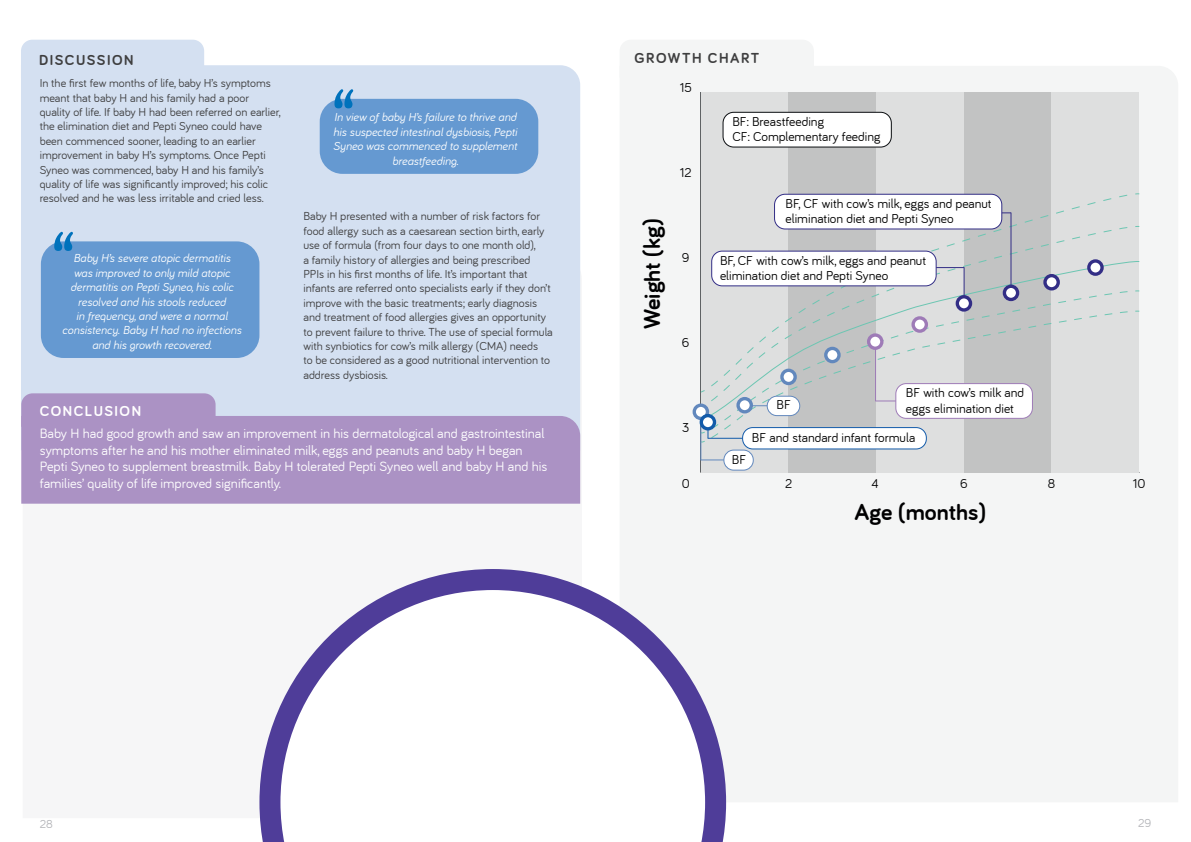
<style>
.page{position:relative;width:1191px;height:842px;background:#fff}
.page>*{position:absolute;margin:0;border:0;box-sizing:border-box;transform-origin:0 0}
.t1{font:700 24.1px "Bariol";color:#000001}
.t2{font:700 15px "Bariol";letter-spacing:.1em;color:#3e3e3f}
.t3{font:700 15px "Bariol";letter-spacing:.1em;color:#fff}
.t4{font:14px/16.8px "Bariol";color:#fff}
.t5{font:13.4px/15.4px "Bariol";color:#000001}
.t6{font:12px/14.4px "Bariol";color:#3e3e3f}
.t7{font:italic 12px/14.4px "Bariol";color:#fff;text-align:center}
.t8{font:12px "Bariol";color:#b2b3b7}
</style>
<div class="page">
<div style="left:620px;top:66px;width:558px;height:736px;background:#f4f5f5"></div>
<hr style="left:701px;top:472px;width:438px;height:1px;background:#0b0e11">
<hr style="left:700px;top:92px;width:1px;height:380px;background:#0b0e11">
<div style="left:701px;top:92px;width:87px;height:380px;background:#dedfdf"></div>
<div style="left:788px;top:92px;width:88px;height:380px;background:#c2c3c3"></div>
<div style="left:876px;top:92px;width:88px;height:380px;background:#dedfdf"></div>
<div style="left:964px;top:92px;width:87px;height:380px;background:#c2c3c3"></div>
<div style="left:1051px;top:92px;width:88px;height:380px;background:#dedfdf"></div>
<svg style="left:700px;top:260px;width:440px;height:164px"></svg>
<svg style="left:734px;top:250px;width:398px;height:131px"></svg>
<svg style="left:735px;top:194px;width:397px;height:171px"></svg>
<svg style="left:957px;top:297px;width:13px;height:13px"></svg>
<div style="left:955px;top:295px;width:17px;height:17px;border:3px solid #332e86;border-radius:50%"></div>
<svg style="left:1004px;top:286px;width:13px;height:13px"></svg>
<div style="left:1002px;top:285px;width:17px;height:16px;border:3px solid #332e86;border-radius:50%"></div>
<div style="left:1045px;top:276px;width:13px;height:13px;background:#fff;border-radius:50%"></div>
<div style="left:1043px;top:274px;width:16px;height:16px;border:3px solid #332e86;border-radius:50%"></div>
<svg style="left:1088px;top:261px;width:14px;height:13px"></svg>
<div style="left:1087px;top:259px;width:16px;height:17px;border:3px solid #332e86;border-radius:50%"></div>
<svg style="left:913px;top:318px;width:13px;height:13px"></svg>
<div style="left:911px;top:316px;width:17px;height:17px;border:3px solid #9e7bb7;border-radius:50%"></div>
<svg style="left:782px;top:370px;width:13px;height:13px"></svg>
<div style="left:780px;top:369px;width:17px;height:16px;border:3px solid #6288bd;border-radius:50%"></div>
<div style="left:825px;top:348px;width:14px;height:14px;background:#fff;border-radius:50%"></div>
<div style="left:824px;top:347px;width:16px;height:16px;border:3px solid #6288bd;border-radius:50%"></div>
<svg style="left:701px;top:460px;width:22px;height:1px"></svg>
<hr style="left:707px;top:438px;width:35px;height:1px;background:#135baa">
<hr style="left:700px;top:412px;width:1px;height:48px;background:#6288bd">
<svg style="left:700px;top:366px;width:35px;height:77px"></svg>
<hr style="left:875px;top:348px;width:1px;height:53px;background:#9e7bb7">
<hr style="left:963px;top:267px;width:1px;height:30px;background:#332e86">
<hr style="left:1010px;top:213px;width:1px;height:75px;background:#332e86">
<div style="left:724px;top:450px;width:29px;height:20px;background:#fff;border-radius:10px"></div>
<div style="left:723px;top:450px;width:30px;height:20px;border:1px solid #6288bd;border-radius:10px"></div>
<svg style="left:753px;top:405px;width:14px;height:1px"></svg>
<div style="left:767px;top:396px;width:32px;height:20px;background:#fff;border-radius:10px"></div>
<div style="left:767px;top:396px;width:33px;height:20px;border:1px solid #6288bd;border-radius:10px"></div>
<div style="left:742px;top:428px;width:184px;height:21px;background:#fff;border-radius:10px"></div>
<div style="left:742px;top:427px;width:184px;height:22px;border:1px solid #135baa;border-radius:10px"></div>
<hr style="left:875px;top:401px;width:49px;height:1px;background:#9e7bb7">
<hr style="left:926px;top:267px;width:38px;height:1px;background:#332e86">
<div style="left:895px;top:384px;width:137px;height:34px;background:#fff;border-radius:10px"></div>
<div style="left:895px;top:383px;width:137px;height:36px;border:1px solid #9e7bb7;border-radius:10px"></div>
<div style="left:711px;top:251px;width:225px;height:35px;background:#fff;border-radius:10px"></div>
<div style="left:711px;top:251px;width:225px;height:35px;border:1px solid #332e86;border-radius:10px"></div>
<div style="left:723px;top:112px;width:168px;height:35px;background:#fff;border-radius:11px"></div>
<div style="left:722px;top:112px;width:169px;height:35px;border:1px solid #0b0e11;border-radius:11px"></div>
<div style="left:774px;top:194px;width:227px;height:35px;background:#fff;border-radius:11px"></div>
<div style="left:774px;top:194px;width:228px;height:35px;border:1px solid #332e86;border-radius:11px"></div>
<svg style="left:694px;top:405px;width:13px;height:13px"></svg>
<div style="left:692px;top:403px;width:17px;height:17px;border:3px solid #6288bd;border-radius:50%"></div>
<svg style="left:701px;top:416px;width:13px;height:13px"></svg>
<div style="left:699px;top:414px;width:17px;height:16px;border:3px solid #135baa;border-radius:50%"></div>
<svg style="left:738px;top:399px;width:13px;height:13px"></svg>
<div style="left:736px;top:397px;width:17px;height:16px;border:3px solid #6288bd;border-radius:50%"></div>
<svg style="left:868px;top:335px;width:14px;height:13px"></svg>
<div style="left:867px;top:333px;width:16px;height:17px;border:3px solid #9e7bb7;border-radius:50%"></div>
<div style="left:620px;top:40px;width:194px;height:38px;background:#f4f5f5"></div>
<div style="left:21px;top:65px;width:559px;height:351px;background:#d4e0f1"></div>
<div style="left:21px;top:40px;width:183px;height:38px;background:#d4e0f1"></div>
<div style="left:41px;top:241px;width:218px;height:117px;background:#6599d1;border-radius:23px"></div>
<div style="left:320px;top:99px;width:218px;height:75px;background:#6599d1;border-radius:23px"></div>
<div style="left:21px;top:416px;width:559px;height:88px;background:#ab92c4"></div>
<div style="left:21px;top:393px;width:195px;height:34px;background:#ab92c4"></div>
<svg style="left:259px;top:569px;width:467px;height:273px"></svg>
<svg style="left:334px;top:89px;width:19px;height:19px"></svg>
<svg style="left:54px;top:232px;width:19px;height:19px"></svg>
<p class="t2" style="left:39px;top:51px;width:96px">DISCUSSION</p>
<p class="t2" style="left:634px;top:50px;width:126px">GROWTH CHART</p>
<p class="t6" style="left:40px;top:76px;width:242px">In the first few months of life, baby H’s symptoms meant that baby H and his family had a poor quality of life. If baby H had been referred on earlier, the elimination diet and Pepti Syneo could have been commenced sooner, leading to an earlier improvement in baby H’s symptoms. Once Pepti Syneo was commenced, baby H and his family’s quality of life was significantly improved; his colic resolved and he was less irritable and cried less.</p>
<p class="t5" style="left:679px;top:80px;width:14px">15</p>
<p class="t7" style="left:333px;top:110px;width:185px">In view of baby H’s failure to thrive and his suspected intestinal dysbiosis, Pepti Syneo was commenced to supplement breastfeeding.</p>
<p class="t5" style="left:732px;top:114px;width:150px">BF: Breastfeeding<br>CF: Complementary feeding</p>
<p class="t5" style="left:680px;top:165px;width:13px">12</p>
<p class="t5" style="left:785px;top:196px;width:207px">BF, CF with cow’s milk, eggs and peanut elimination diet and Pepti Syneo</p>
<p class="t6" style="left:303px;top:209px;width:251px">Baby H presented with a number of risk factors for food allergy such as a caesarean section birth, early use of formula (from four days to one month old),<br>a family history of allergies and being prescribed PPIs in his first months of life. It’s important that infants are referred onto specialists early if they don’t improve with the basic treatments; early diagnosis and treatment of food allergies gives an opportunity to prevent failure to thrive. The use of special formula with synbiotics for cow’s milk allergy (CMA) needs<br>to be considered as a good nutritional intervention to address dysbiosis.</p>
<h1 class="t1" style="left:638px;top:329px;width:112px;rotate:-90deg">Weight (kg)</h1>
<p class="t5" style="left:682px;top:250px;width:9px">9</p>
<p class="t7" style="left:62px;top:251px;width:181px">Baby H’s severe atopic dermatitis<br>was improved to only mild atopic dermatitis on Pepti Syneo, his colic resolved and his stools reduced<br>in frequency, and were a normal consistency. Baby H had no infections and his growth recovered.</p>
<p class="t5" style="left:720px;top:252px;width:207px">BF, CF with cow’s milk, eggs and peanut elimination diet and Pepti Syneo</p>
<p class="t5" style="left:682px;top:335px;width:9px">6</p>
<p class="t3" style="left:40px;top:402px;width:103px">CONCLUSION</p>
<p class="t4" style="left:40px;top:425px;width:509px">Baby H had good growth and saw an improvement in his dermatological and gastrointestinal symptoms after he and his mother eliminated milk, eggs and peanuts and baby H began Pepti Syneo to supplement breastmilk. Baby H tolerated Pepti Syneo well and baby H and his families’ quality of life improved significantly.</p>
<p class="t5" style="left:682px;top:419px;width:9px">3</p>
<p class="t5" style="left:905px;top:385px;width:120px">BF with cow’s milk and eggs elimination diet</p>
<p class="t5" style="left:776px;top:397px;width:16px">BF</p>
<p class="t5" style="left:752px;top:430px;width:165px">BF and standard infant formula</p>
<p class="t5" style="left:732px;top:451px;width:16px">BF</p>
<p class="t5" style="left:681px;top:476px;width:10px">0</p>
<p class="t5" style="left:785px;top:476px;width:9px">2</p>
<p class="t5" style="left:871px;top:475px;width:9px">4</p>
<p class="t5" style="left:960px;top:475px;width:9px">6</p>
<p class="t5" style="left:1048px;top:475px;width:9px">8</p>
<p class="t5" style="left:1133px;top:475px;width:14px">10</p>
<h1 class="t1" style="left:854px;top:498px;width:133px">Age (months)</h1>
<p class="t8" style="left:40px;top:817px;width:15px">28</p>
<p class="t8" style="left:1138px;top:816px;width:15px">29</p>
</div>
